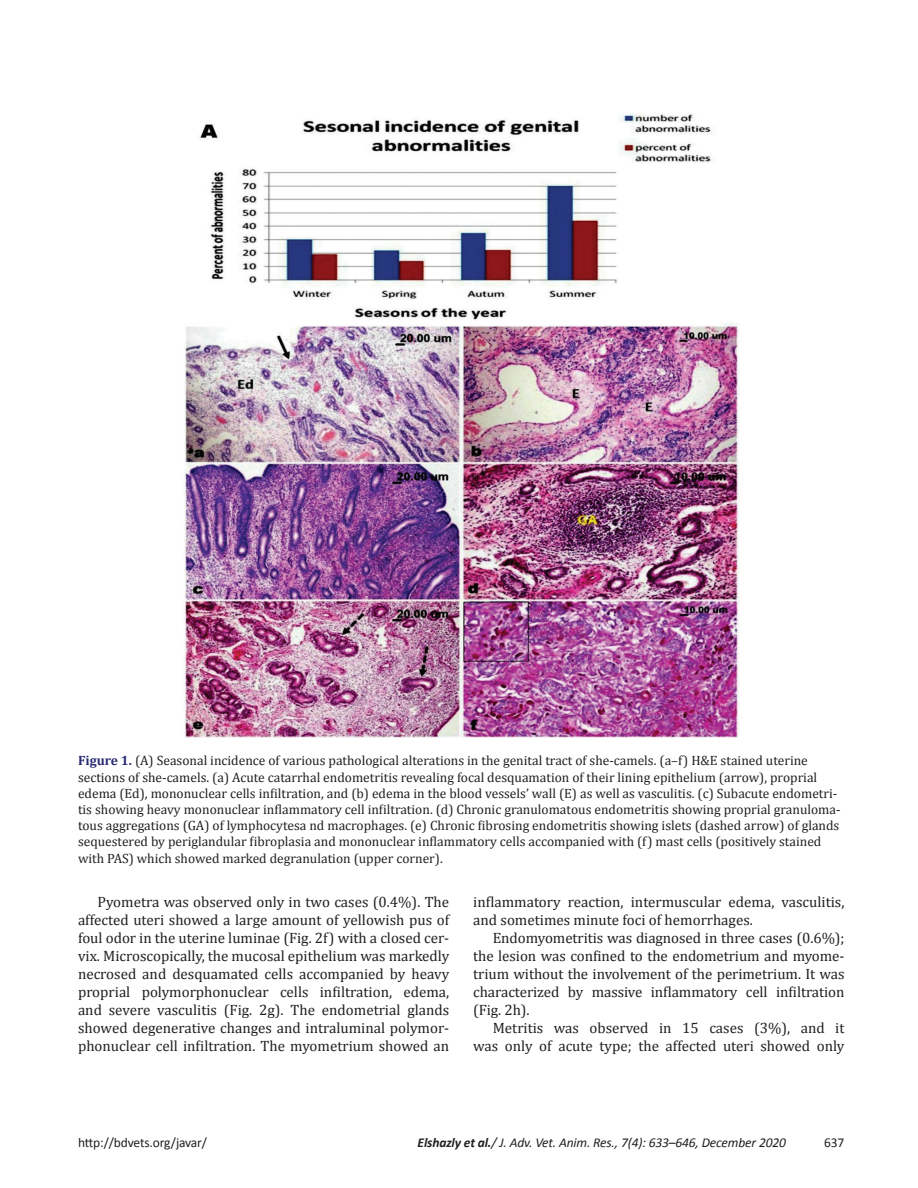
<style>
.page{position:relative;width:918px;height:1188px;background:#fff}
.page>*{position:absolute;margin:0;border:0;box-sizing:border-box;transform-origin:0 0}
.Para_Indent{font:15px/18px "Cambria";color:#231f20;text-align:justify}
.t1{font:13.5px/16.2px "Cambria";color:#231f20}
.t2{font:italic 13.5px "Calibri";letter-spacing:-.01em;color:#231f20}
.t3{font:13.5px "Calibri";letter-spacing:-.01em;color:#231f20}
.s1{font-weight:700;color:#292a73}
.s2{font-weight:700}
</style>
<div class="page">
<img style="left:184px;top:114px;width:556px;height:623px">
<p class="t1" style="left:78px;top:753px;width:764px"><span class="s1">Figure 1.</span> (A) Seasonal incidence of various pathological alterations in the genital tract of she-camels. (a–f) H&amp;E stained uterine sections of she-camels. (a) Acute catarrhal endometritis revealing focal desquamation of their lining epithelium (arrow), proprial edema (Ed), mononuclear cells infiltration, and (b) edema in the blood vessels’ wall (E) as well as vasculitis. (c) Subacute endometri&shy;tis showing heavy mononuclear inflammatory cell infiltration. (d) Chronic granulomatous endometritis showing proprial granuloma&shy;tous aggregations (GA) of lymphocytesa nd macrophages. (e) Chronic fibrosing endometritis showing islets (dashed arrow) of glands sequestered by periglandular fibroplasia and mononuclear inflammatory cells accompanied with (f) mast cells (positively stained with PAS) which showed marked degranulation (upper corner).</p>
<p class="Para_Indent" style="left:78px;top:893px;width:373px;text-indent:20px">Pyometra was observed only in two cases (0.4%). The affected uteri showed a large amount of yellowish pus of foul odor in the uterine luminae (Fig. 2f) with a closed cer&shy;vix. Microscopically, the mucosal epithelium was markedly necrosed and desquamated cells accompanied by heavy proprial polymorphonuclear cells infiltration, edema, and severe vasculitis (Fig. 2g). The endometrial glands showed degenerative changes and intraluminal polymor&shy;phonuclear cell infiltration. The myometrium showed an</p>
<p class="Para_Indent" style="left:473px;top:893px;width:373px">inflammatory reaction, intermuscular edema, vasculitis, and sometimes minute foci of hemorrhages.</p>
<p class="Para_Indent" style="left:473px;top:929px;width:373px;text-indent:20px">Endomyometritis was diagnosed in three cases (0.6%); the lesion was confined to the endometrium and myome&shy;trium without the involvement of the perimetrium. It was characterized by massive inflammatory cell infiltration (Fig. 2h).</p>
<p class="Para_Indent" style="left:473px;top:1019px;width:373px;text-align:right">Metritis was observed in 15 cases (3%), and it was only of acute type; the affected uteri showed only</p>
<p class="t3" style="left:78px;top:1134px;width:131px">http://bdvets.org/javar/</p>
<p class="t2" style="left:418px;top:1134px;width:370px"><span class="s2">Elshazly et al.</span>/ J. Adv. Vet. Anim. Res., 7(4): 633–646, December 2020</p>
<p class="t3" style="left:824px;top:1134px;width:22px">637</p>
</div>
